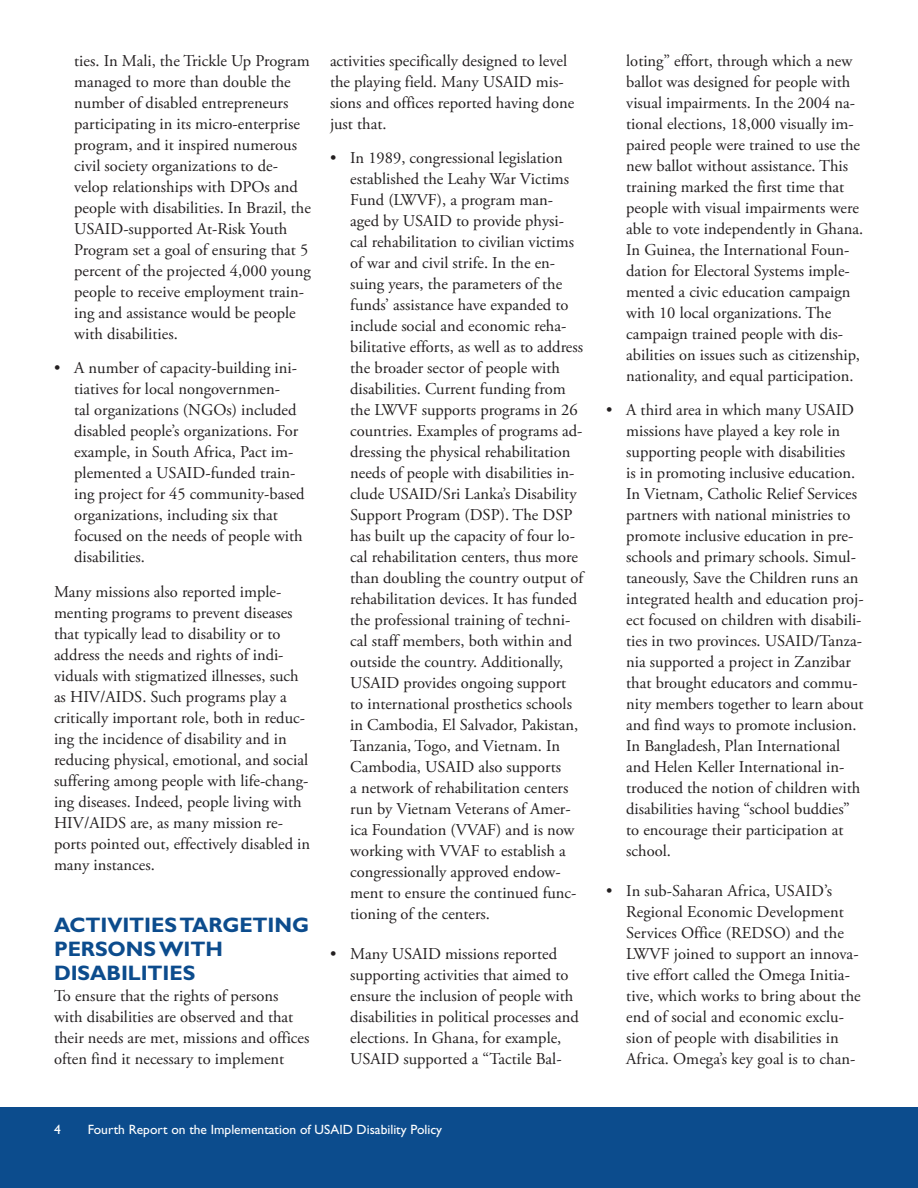
<style>
.page{position:relative;width:918px;height:1188px;background:#fff}
.page>*{position:absolute;margin:0;border:0;box-sizing:border-box;transform-origin:0 0}
.t1{font:700 21px/24px "Gill Sans Std";letter-spacing:-.005em;color:#0c4c8d}
.t2{font:16.5px/21px "Adobe Garamond Pro";color:#231f20}
.t3{font:13.5px "Gill Sans Std";color:#fff}
</style>
<div class="page">
<div style="left:0;top:1108px;width:918px;height:80px;background:#0c4c8d"></div>
<p class="t2" style="left:74px;top:51px;width:238px">ties. In Mali, the Trickle Up Program managed to more than double the number of disabled entrepreneurs participating in its micro-enterprise program, and it inspired numerous civil society organizations to de&shy;velop relationships with DPOs and people with disabilities. In Brazil, the USAID-supported At-Risk Youth Program set a goal of ensuring that 5 percent of the projected 4,000 young people to receive employment train&shy;ing and assistance would be people with disabilities.</p>
<p class="t2" style="left:74px;top:358px;width:232px;text-indent:-20px">• A number of capacity-building ini&shy;tiatives for local nongovernmen-<br>tal organizations (NGOs) included disabled people’s organizations. For example, in South Africa, Pact im&shy;plemented a USAID-funded train&shy;ing project for 45 community-based organizations, including six that focused on the needs of people with disabilities.</p>
<p class="t2" style="left:54px;top:582px;width:258px">Many missions also reported imple&shy;menting programs to prevent diseases that typically lead to disability or to address the needs and rights of indi&shy;viduals with stigmatized illnesses, such as HIV/AIDS. Such programs play a critically important role, both in reduc&shy;ing the incidence of disability and in reducing physical, emotional, and social suffering among people with life-chang&shy;ing diseases. Indeed, people living with HIV/AIDS are, as many mission re&shy;ports pointed out, effectively disabled in many instances.</p>
<p class="t1" style="left:54px;top:913px;width:257px">ACTIVITIES TARGETING<br>PERSONS WITH<br>DISABILITIES</p>
<p class="t2" style="left:54px;top:986px;width:257px">To ensure that the rights of persons with disabilities are observed and that their needs are met, missions and offices often find it necessary to implement</p>
<p class="t2" style="left:330px;top:51px;width:246px">activities specifically designed to level the playing field. Many USAID mis&shy;sions and offices reported having done just that.</p>
<p class="t2" style="left:350px;top:148px;width:235px;text-indent:-20px">• In 1989, congressional legislation established the Leahy War Victims Fund (LWVF), a program man&shy;aged by USAID to provide physi&shy;cal rehabilitation to civilian victims of war and civil strife. In the en&shy;suing years, the parameters of the funds’ assistance have expanded to include social and economic reha&shy;bilitative efforts, as well as to address the broader sector of people with disabilities. Current funding from the LWVF supports programs in 26 countries. Examples of programs ad&shy;dressing the physical rehabilitation needs of people with disabilities in&shy;clude USAID/Sri Lanka’s Disability Support Program (DSP). The DSP has built up the capacity of four lo&shy;cal rehabilitation centers, thus more than doubling the country output of rehabilitation devices. It has funded the professional training of techni&shy;cal staff members, both within and outside the country. Additionally, USAID provides ongoing support to international prosthetics schools in Cambodia, El Salvador, Pakistan, Tanzania, Togo, and Vietnam. In Cambodia, USAID also supports<br>a network of rehabilitation centers run by Vietnam Veterans of Amer&shy;ica Foundation (VVAF) and is now working with VVAF to establish a congressionally approved endow&shy;ment to ensure the continued func&shy;tioning of the centers.</p>
<p class="t2" style="left:350px;top:944px;width:230px;text-indent:-20px">• Many USAID missions reported supporting activities that aimed to ensure the inclusion of people with disabilities in political processes and elections. In Ghana, for example, USAID supported a “Tactile Bal-</p>
<p class="t2" style="left:626px;top:51px;width:238px">loting” effort, through which a new ballot was designed for people with visual impairments. In the 2004 na&shy;tional elections, 18,000 visually im&shy;paired people were trained to use the new ballot without assistance. This training marked the first time that people with visual impairments were able to vote independently in Ghana.<br>In Guinea, the International Foun&shy;dation for Electoral Systems imple&shy;mented a civic education campaign with 10 local organizations. The campaign trained people with dis&shy;abilities on issues such as citizenship, nationality, and equal participation.</p>
<p class="t2" style="left:626px;top:400px;width:239px;text-indent:-20px">• A third area in which many USAID missions have played a key role in supporting people with disabilities<br>is in promoting inclusive education.<br>In Vietnam, Catholic Relief Services partners with national ministries to promote inclusive education in pre&shy;schools and primary schools. Simul&shy;taneously, Save the Children runs an integrated health and education proj&shy;ect focused on children with disabili&shy;ties in two provinces. USAID/Tanza&shy;nia supported a project in Zanzibar that brought educators and commu&shy;nity members together to learn about and find ways to promote inclusion.<br>In Bangladesh, Plan International and Helen Keller International in&shy;troduced the notion of children with disabilities having “school buddies” to encourage their participation at school.</p>
<p class="t2" style="left:626px;top:881px;width:236px;text-indent:-20px">• In sub-Saharan Africa, USAID’s Regional Economic Development Services Office (REDSO) and the LWVF joined to support an innova&shy;tive effort called the Omega Initia&shy;tive, which works to bring about the end of social and economic exclu&shy;sion of people with disabilities in Africa. Omega’s key goal is to chan-</p>
<p class="t3" style="left:54px;top:1122px;width:8px">4</p>
<p class="t3" style="left:88px;top:1122px;width:356px">Fourth Report on the Implementation of USAID Disability Policy</p>
</div>
